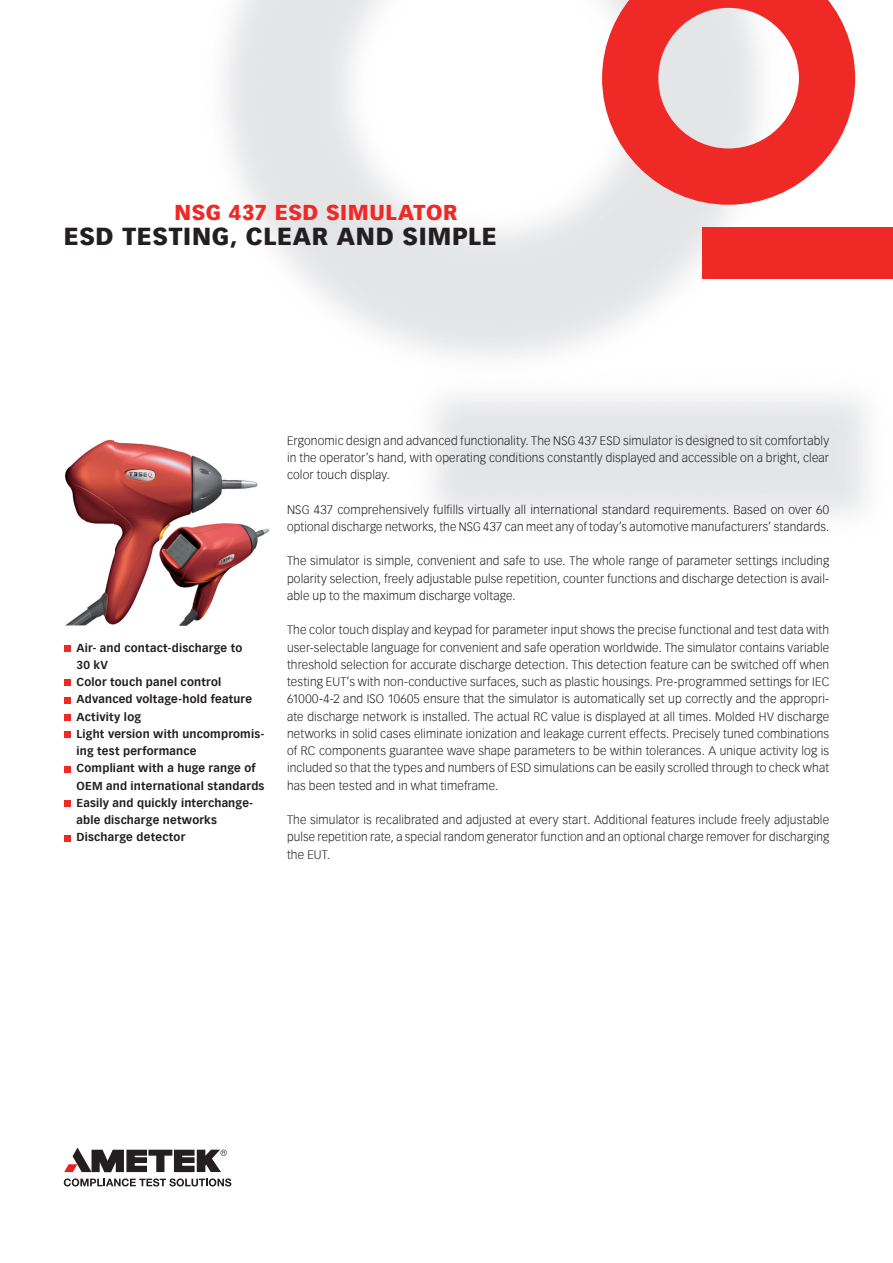
<style>
.page{position:relative;width:893px;height:1263px;background:#fff}
.page>*{position:absolute;margin:0;border:0;box-sizing:border-box;transform-origin:0 0}
.t1{font:900 24px "Vectora Com";letter-spacing:.03em;color:#231f20}
.t2{font:900 21px "Vectora Com";letter-spacing:.03em;color:#ee2926}
.t3{font:300 12px/17.2px "Vectora Com";letter-spacing:.01em;color:#231f20;text-align:justify}
.t4{font:700 11.25px/17.2px "Vectora Com";letter-spacing:.02em;color:#231f20}
</style>
<div class="page">
<img style="left:224px;top:0;width:669px;height:516px">
<img style="left:64px;top:438px;width:206px;height:188px">
<div style="left:702px;top:228px;width:191px;height:51px;background:#ee2926"></div>
<svg style="left:602px;top:0;width:253px;height:205px;fill:#ee2926"></svg>
<svg style="left:64px;top:1178px;width:167px;height:8px"></svg>
<svg style="left:64px;top:1147px;width:163px;height:25px"></svg>
<div style="left:64px;top:645px;width:7px;height:7px;background:#ee2926"></div>
<div style="left:64px;top:679px;width:7px;height:7px;background:#ee2926"></div>
<div style="left:64px;top:697px;width:7px;height:6px;background:#ee2926"></div>
<div style="left:64px;top:714px;width:7px;height:7px;background:#ee2926"></div>
<div style="left:64px;top:731px;width:7px;height:7px;background:#ee2926"></div>
<div style="left:64px;top:766px;width:7px;height:6px;background:#ee2926"></div>
<div style="left:64px;top:800px;width:7px;height:7px;background:#ee2926"></div>
<div style="left:64px;top:835px;width:7px;height:6px;background:#ee2926"></div>
<h2 class="t2" style="left:174px;top:200px;width:285px">NSG 437 ESD SIMULATOR</h2>
<h1 class="t1" style="left:64px;top:221px;width:435px">ESD TESTING, CLEAR AND SIMPLE</h1>
<p class="t4" style="left:77px;top:639px;width:189px">Air- and contact-discharge to<br>30 kV<br>Color touch panel control<br>Advanced voltage-hold feature<br>Activity log<br>Light version with uncompromis&shy;ing test performance<br>Compliant with a huge range of<br>OEM and international standards<br>Easily and quickly interchange&shy;able discharge networks<br>Discharge detector</p>
<p class="t3" style="left:287px;top:432px;width:544px">Ergonomic design and advanced functionality. The NSG 437 ESD simulator is designed to sit comfortably in the operator’s hand, with operating conditions constantly displayed and accessible on a bright, clear color touch display.</p>
<p class="t3" style="left:287px;top:501px;width:544px">NSG 437 comprehensively fulfills virtually all international standard requirements. Based on over 60 optional discharge networks, the NSG 437 can meet any of today’s automotive manufacturers’ standards.</p>
<p class="t3" style="left:287px;top:552px;width:544px">The simulator is simple, convenient and safe to use. The whole range of parameter settings including polarity selection, freely adjustable pulse repetition, counter functions and discharge detection is avail&shy;able up to the maximum discharge voltage.</p>
<p class="t3" style="left:287px;top:621px;width:544px">The color touch display and keypad for parameter input shows the precise functional and test data with user-selectable language for convenient and safe operation worldwide. The simulator contains variable threshold selection for accurate discharge detection. This detection feature can be switched off when testing EUT’s with non-conductive surfaces, such as plastic housings. Pre-programmed settings for IEC 61000-4-2 and ISO 10605 ensure that the simulator is automatically set up correctly and the appropri&shy;ate discharge network is installed. The actual RC value is displayed at all times. Molded HV discharge networks in solid cases eliminate ionization and leakage current effects. Precisely tuned combinations of RC components guarantee wave shape parameters to be within tolerances. A unique activity log is included so that the types and numbers of ESD simulations can be easily scrolled through to check what has been tested and in what timeframe.</p>
<p class="t3" style="left:287px;top:811px;width:544px">The simulator is recalibrated and adjusted at every start. Additional features include freely adjustable pulse repetition rate, a special random generator function and an optional charge remover for discharging the EUT.</p>
</div>
